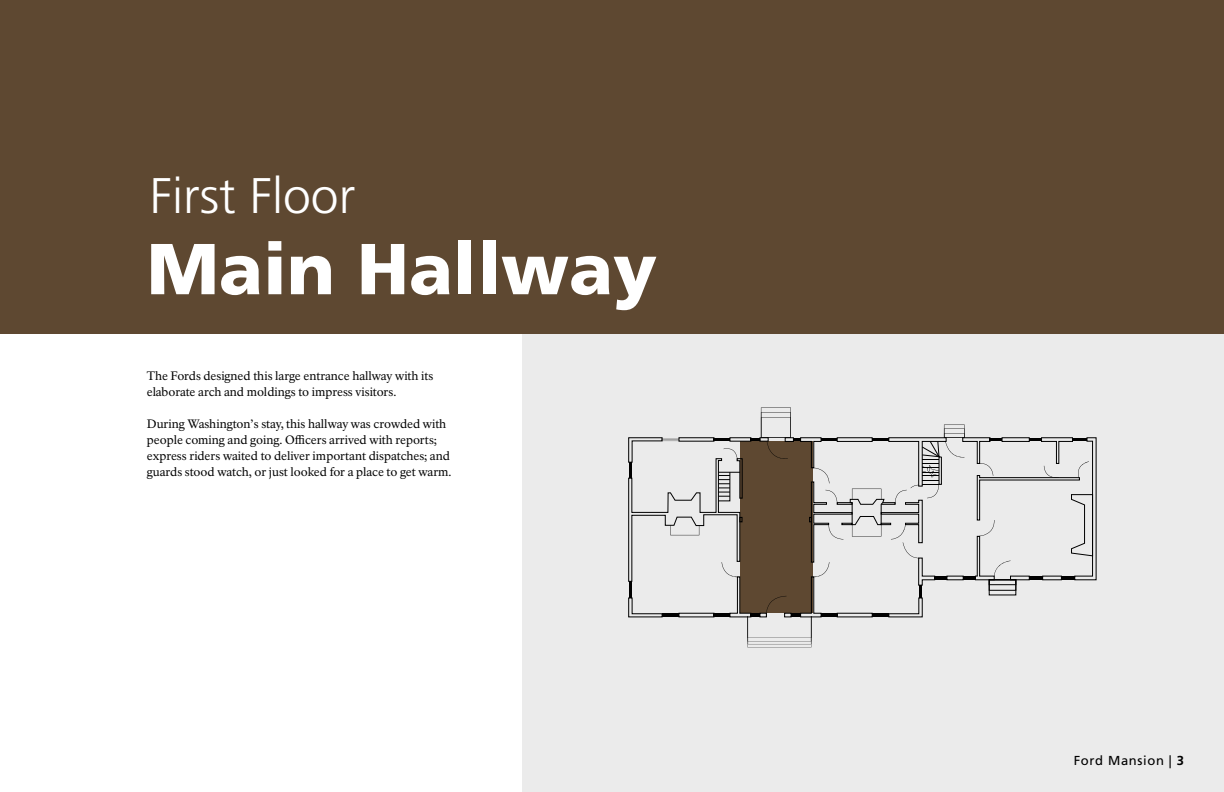
<style>
.page{position:relative;width:1224px;height:792px;background:#fff}
.page>*{position:absolute;margin:0;border:0;box-sizing:border-box;transform-origin:0 0}
.t1{font:900 72px "Frutiger LT Std";color:#fff}
.t2{font:300 50px "Frutiger LT Std";color:#fff}
.t3{font:13px "Frutiger LT Std";letter-spacing:.05em;color:#000}
.t4{font:12px/16px "NPS Rawlinson OT";letter-spacing:-.005em;color:#000}
.s1{font-weight:700}
</style>
<div class="page">
<div style="left:523px;top:242px;width:701px;height:550px;background:#ebebeb"></div>
<div style="left:0;top:0;width:1224px;height:334px;background:#5e4831"></div>
<svg style="left:628px;top:408px;width:469px;height:239px"></svg>
<h2 class="t2" style="left:150px;top:167px;width:207px">First Floor</h2>
<h3 class="t1" style="left:147px;top:226px;width:512px">Main Hallway</h3>
<p class="t4" style="left:147px;top:368px;width:288px">The Fords designed this large entrance hallway with its elaborate arch and moldings to impress visitors.</p>
<p class="t4" style="left:147px;top:416px;width:306px">During Washington’s stay, this hallway was crowded with people coming and going. Ofcers arrived with reports; express riders waited to deliver important dispatches; and guards stood watch, or just looked for a place to get warm.</p>
<p class="t3" style="left:1074px;top:753px;width:112px">Ford Mansion | <span class="s1">3</span></p>
</div>
